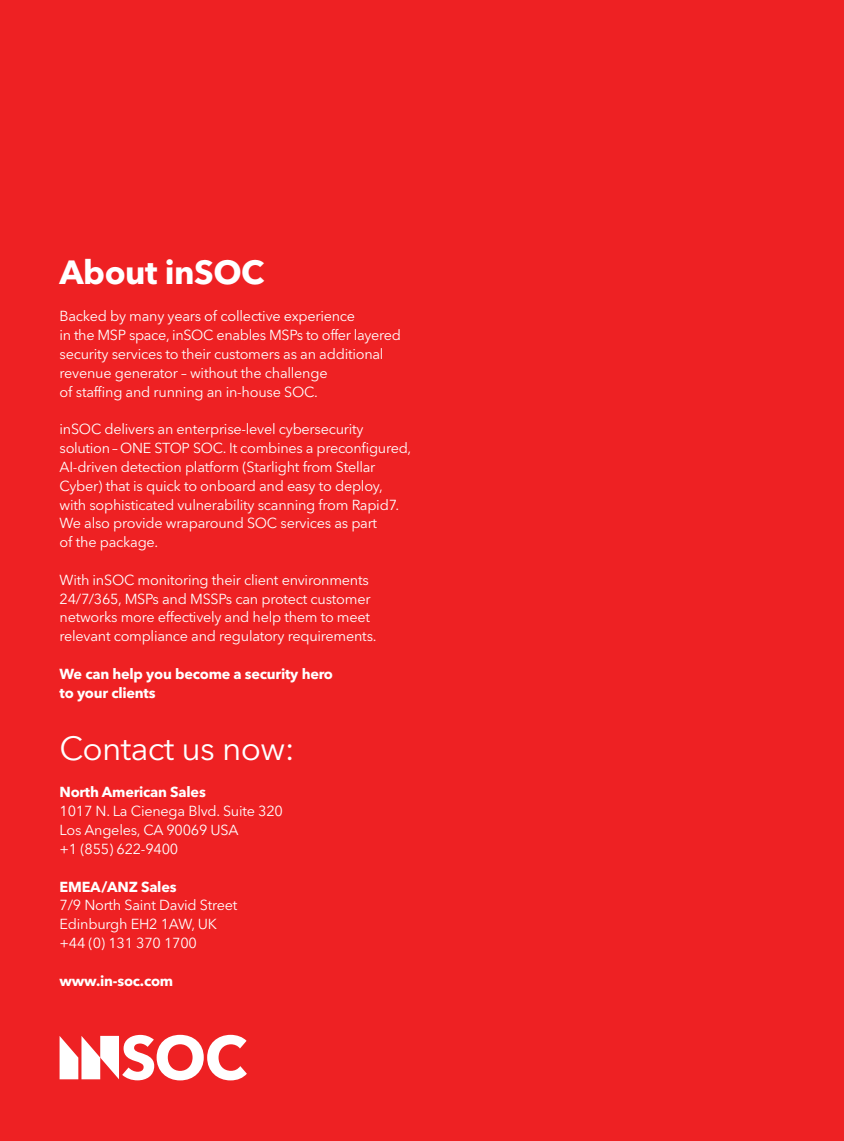
<style>
.page{position:relative;width:844px;height:1141px;background:#fff}
.page>*{position:absolute;margin:0;border:0;box-sizing:border-box;transform-origin:0 0}
.t1{font:33.25px "Avenir Next LT Pro";letter-spacing:-.02em;color:#fff}
.t2{font:700 33.25px "Avenir Next LT Pro";letter-spacing:-.015em;color:#fff}
.t3{font:14.35px/18.9px "Avenir Next LT Pro";letter-spacing:-.015em;color:#fff}
.t4{font:700 14.35px/18.9px "Avenir Next LT Pro";letter-spacing:-.015em;color:#fff}
</style>
<div class="page">
<div style="left:0;top:0;width:843px;height:1141px;background:#ee2123"></div>
<svg style="left:60px;top:1035px;width:187px;height:45px"></svg>
<p class="t2" style="left:60px;top:252px;width:206px">About inSOC</p>
<p class="t3" style="left:60px;top:307px;width:297px">Backed by many years of collective experience</p>
<p class="t3" style="left:60px;top:326px;width:343px">in the MSP space, inSOC enables MSPs to offer layered security services to their customers as an additional revenue generator – without the challenge<br>of staffing and running an in-house SOC.</p>
<p class="t3" style="left:60px;top:420px;width:305px">inSOC delivers an enterprise-level cybersecurity</p>
<p class="t3" style="left:60px;top:439px;width:353px">solution – ONE STOP SOC. It combines a preconfigured,<br>AI-driven detection platform (Starlight from Stellar<br>Cyber) that is quick to onboard and easy to deploy,</p>
<p class="t3" style="left:60px;top:495px;width:341px">with sophisticated vulnerability scanning from Rapid7.<br>We also provide wraparound SOC services as part</p>
<p class="t3" style="left:60px;top:533px;width:100px">of the package.</p>
<p class="t3" style="left:60px;top:570px;width:318px">With inSOC monitoring their client environments 24/7/365, MSPs and MSSPs can protect customer networks more effectively and help them to meet relevant compliance and regulatory requirements.</p>
<p class="t4" style="left:60px;top:664px;width:275px">We can help you become a security hero to your clients</p>
<p class="t1" style="left:60px;top:728px;width:236px">Contact us now:</p>
<p class="t4" style="left:60px;top:783px;width:148px">North American Sales</p>
<p class="t3" style="left:60px;top:802px;width:225px">1017 N. La Cienega Blvd. Suite 320</p>
<p class="t3" style="left:60px;top:821px;width:180px">Los Angeles, CA 90069 USA</p>
<p class="t3" style="left:60px;top:839px;width:120px">+1 (855) 622-9400</p>
<p class="t4" style="left:60px;top:877px;width:118px">EMEA/ANZ Sales</p>
<p class="t3" style="left:60px;top:896px;width:179px">7/9 North Saint David Street</p>
<p class="t3" style="left:60px;top:915px;width:159px">Edinburgh EH2 1AW, UK</p>
<p class="t3" style="left:60px;top:934px;width:139px">+44 (0) 131 370 1700</p>
<p class="t4" style="left:60px;top:971px;width:115px">www.in-soc.com</p>
</div>
